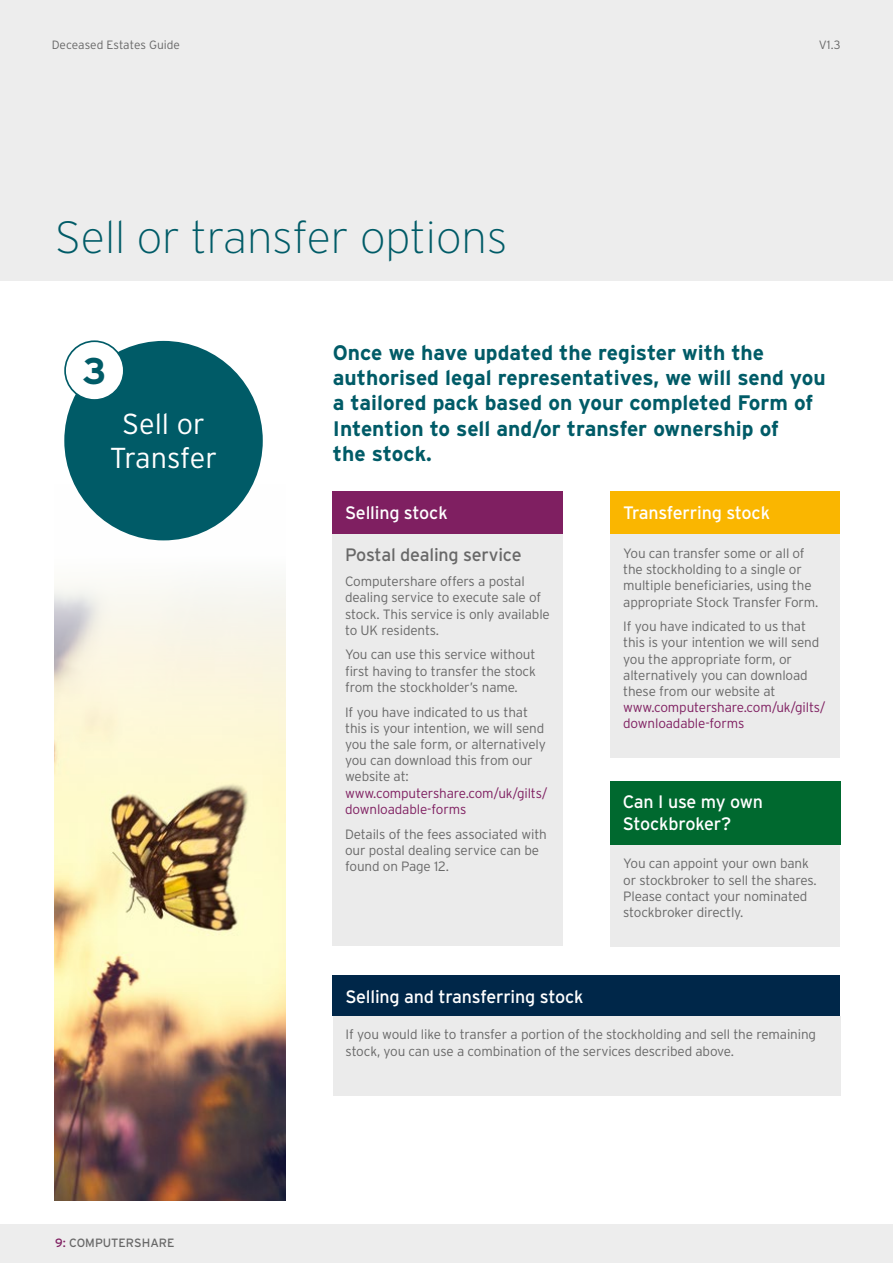
<style>
.page{position:relative;width:893px;height:1263px;background:#fff}
.page>*{position:absolute;margin:0;border:0;box-sizing:border-box;transform-origin:0 0}
.t1{font:200 45px "Interstate";color:#005b67}
.t2{font:700 37.05px "Interstate";color:#005b67}
.t3{font:300 28.8px/34.7px "Interstate";color:#fff;text-align:center}
.t4{font:700 21px/25.2px "Interstate";color:#005b67}
.t5{font:18px/21.6px "Interstate";letter-spacing:-.01em;color:#fff}
.t6{font:18px "Interstate";letter-spacing:-.01em;color:#686868}
.t7{font:300 13.5px/16.2px "Interstate";letter-spacing:-.01em;color:#686868}
.t8{font:300 13.5px/16.2px "Interstate";letter-spacing:-.01em;color:#7f1f61}
.t9{font:300 12px "Interstate";color:#686868}
.t10{font:12px "Interstate";color:#686868}
.s1{color:#7f1f61}
</style>
<div class="page">
<div style="left:0;top:1225px;width:893px;height:38px;background:#ededed"></div>
<div style="left:0;top:0;width:893px;height:281px;background:#ededed"></div>
<div style="left:332px;top:534px;width:231px;height:412px;background:#ebebeb"></div>
<div style="left:610px;top:534px;width:230px;height:224px;background:#ebebeb"></div>
<div style="left:333px;top:1016px;width:507px;height:79px;background:#ebebeb"></div>
<div style="left:64px;top:341px;width:199px;height:199px;background:#005b67;border-radius:50%"></div>
<div style="left:65px;top:341px;width:59px;height:59px;background:#fff;border-radius:50%"></div>
<div style="left:64px;top:340px;width:61px;height:61px;border:2px solid #005b67;border-radius:50%"></div>
<div style="left:610px;top:845px;width:230px;height:101px;background:#ebebeb"></div>
<img style="left:55px;top:485px;width:230px;height:715px">
<div style="left:332px;top:491px;width:231px;height:43px;background:#7f1f61"></div>
<div style="left:610px;top:491px;width:230px;height:43px;background:#fab600"></div>
<div style="left:610px;top:781px;width:230px;height:64px;background:#00692f"></div>
<div style="left:333px;top:976px;width:507px;height:40px;background:#002749"></div>
<p class="t9" style="left:52px;top:38px;width:130px">Deceased Estates Guide</p>
<p class="t9" style="left:819px;top:38px;width:23px">V1.3</p>
<h1 class="t1" style="left:55px;top:213px;width:453px">Sell or transfer options</h1>
<h2 class="t2" style="left:82px;top:350px;width:25px">3</h2>
<h3 class="t3" style="left:110px;top:406px;width:109px">Sell or<br>Transfer</h3>
<p class="t10" style="left:55px;top:1236px;width:121px"><span class="s1">9:</span> COMPUTERSHARE</p>
<h3 class="t4" style="left:333px;top:340px;width:494px">Once we have updated the register with the authorised legal representatives, we will send you a tailored pack based on your completed Form of Intention to sell and/or transfer ownership of<br>the stock.</h3>
<h3 class="t5" style="left:345px;top:501px;width:104px">Selling stock</h3>
<h3 class="t5" style="left:623px;top:501px;width:148px">Transferring stock</h3>
<h3 class="t6" style="left:345px;top:545px;width:178px">Postal dealing service</h3>
<p class="t7" style="left:345px;top:573px;width:206px">Computershare offers a postal dealing service to execute sale of stock. This service is only available to UK residents.</p>
<p class="t7" style="left:345px;top:646px;width:192px;text-align:justify">You can use this service without first having to transfer the stock from the stockholder’s name.</p>
<p class="t7" style="left:345px;top:704px;width:202px">If you have indicated to us that this is your intention, we will send you the sale form, or alternatively you can download this from our website at:</p>
<p class="t8" style="left:345px;top:785px;width:204px">www.computershare.com/uk/gilts/ downloadable-forms</p>
<p class="t7" style="left:345px;top:825px;width:203px">Details of the fees associated with our postal dealing service can be found on Page 12.</p>
<h3 class="t5" style="left:345px;top:985px;width:240px">Selling and transferring stock</h3>
<p class="t7" style="left:623px;top:545px;width:197px">You can transfer some or all of the stockholding to a single or multiple beneficiaries, using the appropriate Stock Transfer Form.</p>
<p class="t7" style="left:623px;top:618px;width:198px">If you have indicated to us that this is your intention we will send you the appropriate form, or alternatively you can download these from our website at</p>
<p class="t8" style="left:623px;top:699px;width:204px">www.computershare.com/uk/gilts/ downloadable-forms</p>
<h3 class="t5" style="left:623px;top:791px;width:142px">Can I use my own<br>Stockbroker?</h3>
<p class="t7" style="left:623px;top:855px;width:195px">You can appoint your own bank or stockbroker to sell the shares.<br>Please contact your nominated stockbroker directly.</p>
<p class="t7" style="left:346px;top:1026px;width:472px">If you would like to transfer a portion of the stockholding and sell the remaining stock, you can use a combination of the services described above.</p>
</div>
